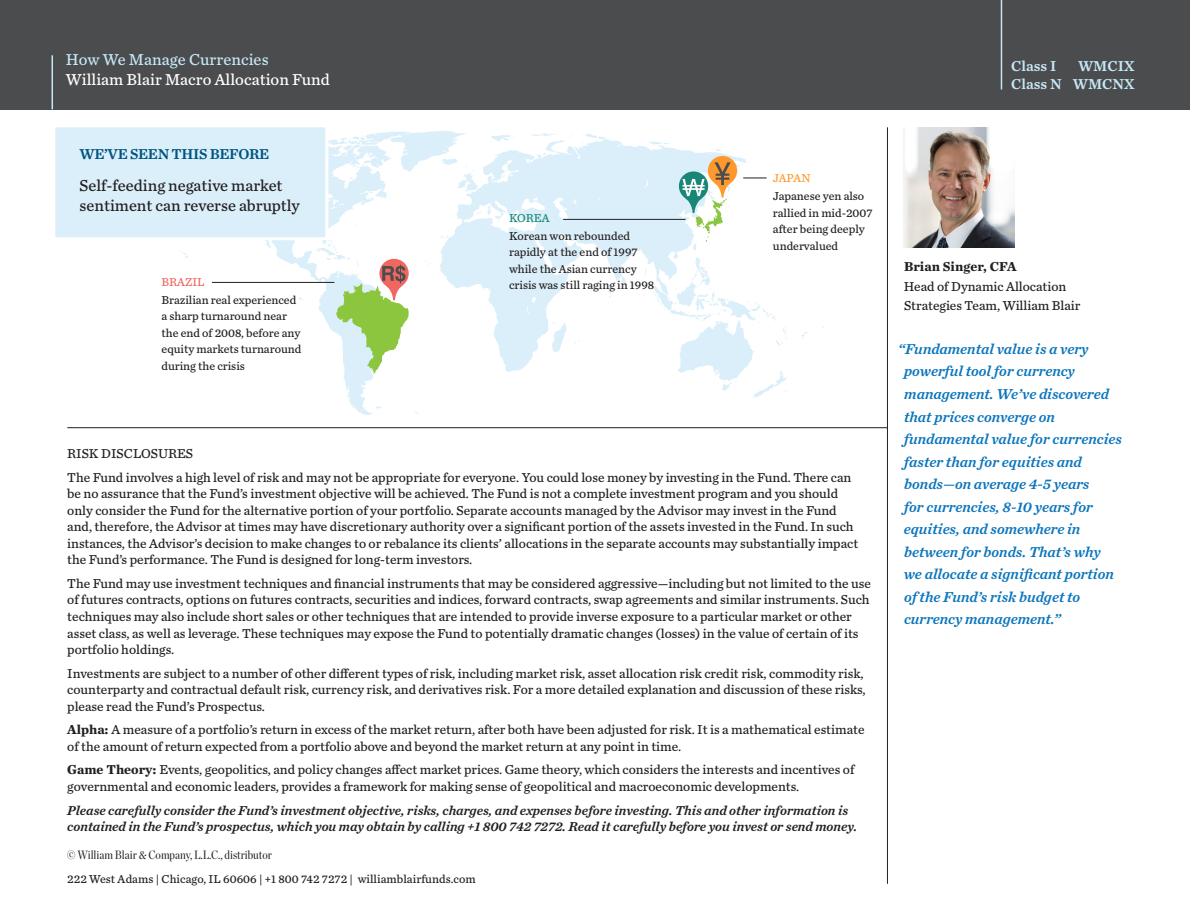
<style>
.page{position:relative;width:1190px;height:920px;background:#fff}
.page>*{position:absolute;margin:0;border:0;box-sizing:border-box;transform-origin:0 0}
.t1{font:16.5px/19.8px "Chronicle Text G4";color:#231f20}
.FundHeadingPage1{font:16.5px "Chronicle Text G4";letter-spacing:.005em;color:#fff}
.FundHeadingPage1-2{font:16.5px "Chronicle Text G4";letter-spacing:.005em;color:#c6e7f8}
.SubHeading{font:italic 15px/22.5px "Chronicle Text G4 Semi";color:#0c76bd}
.UpdateAsOfDate{font:15px "Chronicle Text G4 Semi";color:#c6e7f8}
.SubHeading-2{font:15px "Chronicle Text G4 Semi";letter-spacing:-.02em;color:#005480}
.MAIN_BODY{font:13.5px/16.5px "Chronicle Text G4";color:#231f20}
.MAIN_BODY-2{font:italic 13.5px/16.5px "Chronicle Text G4 Semi";color:#231f20}
.SubHeading-3{font:13.5px "Chronicle Text G4";color:#231f20}
.SubHeading-4{font:700 13.5px "Chronicle Text G4";color:#231f20}
.MAIN_BODY-3{font:12px/16.5px "Chronicle Text G4";color:#231f20}
.SubHeading-5{font:12px/16.5px "Chronicle Text G4";color:#231f20}
.MAIN_BODY-4{font:12px "Chronicle Disp Cond";color:#231f20}
.MAIN_BODY-5{font:12px "Chronicle Text G4";color:#ef6760}
.SubHeading-6{font:12px "Chronicle Text G4";letter-spacing:-.015em;color:#ff992e}
.SubHeading-7{font:12px "Chronicle Text G4";color:#1a8675}
.s1{font-weight:700}
</style>
<div class="page">
<svg style="left:180px;top:131px;width:644px;height:284px"></svg>
<hr style="left:212px;top:282px;width:122px;height:1px;background:#231f20">
<hr style="left:563px;top:219px;width:122px;height:1px;background:#231f20">
<svg style="left:743px;top:178px;width:23px;height:1px"></svg>
<svg style="left:336px;top:259px;width:73px;height:115px"></svg>
<div style="left:55px;top:127px;width:275px;height:115px;background:#daeffa"></div>
<div style="left:0;top:0;width:1189px;height:109px;background:#4b4c4d"></div>
<hr style="left:52px;top:55px;width:1px;height:54px;background:#c6e7f8">
<hr style="left:67px;top:427px;width:820px;height:1px;background:#231f20">
<hr style="left:1000px;top:0;width:2px;height:89px;background:#c6e7f8">
<img style="left:903px;top:127px;width:111px;height:120px">
<hr style="left:887px;top:127px;width:1px;height:756px;background:#231f20">
<svg style="left:679px;top:156px;width:58px;height:86px"></svg>
<p class="FundHeadingPage1-2" style="left:66px;top:47px;width:204px">How We Manage Currencies</p>
<p class="FundHeadingPage1" style="left:66px;top:67px;width:265px">William Blair Macro Allocation Fund</p>
<p class="SubHeading-2" style="left:80px;top:142px;width:191px">WE’VE SEEN THIS BEFORE</p>
<p class="t1" style="left:80px;top:175px;width:222px">Self-feeding negative market sentiment can reverse abruptly</p>
<p class="SubHeading-7" style="left:509px;top:208px;width:42px">KOREA</p>
<p class="SubHeading-5" style="left:509px;top:227px;width:130px">Korean won rebounded rapidly at the end of 1997 while the Asian currency</p>
<p class="MAIN_BODY-5" style="left:161px;top:272px;width:44px">BRAZIL</p>
<p class="SubHeading-5" style="left:509px;top:276px;width:147px">crisis was still raging in 1998</p>
<p class="MAIN_BODY-3" style="left:161px;top:291px;width:141px">Brazilian real experienced a sharp turnaround near the end of 2008, before any equity markets turnaround during the crisis</p>
<p class="SubHeading-6" style="left:773px;top:169px;width:39px">JAPAN</p>
<p class="SubHeading-5" style="left:773px;top:187px;width:101px">Japanese yen also rallied in mid-2007 after being deeply undervalued</p>
<p class="MAIN_BODY" style="left:67px;top:444px;width:127px">RISK DISCLOSURES</p>
<p class="MAIN_BODY" style="left:67px;top:468px;width:792px">The Fund involves a high level of risk and may not be appropriate for everyone. You could lose money by investing in the Fund. There can be no assurance that the Fund’s investment objective will be achieved. The Fund is not a complete investment program and you should only consider the Fund for the alternative portion of your portfolio. Separate accounts managed by the Advisor may invest in the Fund and, therefore, the Advisor at times may have discretionary authority over a significant portion of the assets invested in the Fund. In such instances, the Advisor’s decision to make changes to or rebalance its clients’ allocations in the separate accounts may substantially impact the Fund’s performance. The Fund is designed for long-term investors.</p>
<p class="MAIN_BODY" style="left:67px;top:574px;width:805px">The Fund may use investment techniques and financial instruments that may be considered aggressive—including but not limited to the use of futures contracts, options on futures contracts, securities and indices, forward contracts, swap agreements and similar instruments. Such techniques may also include short sales or other techniques that are intended to provide inverse exposure to a particular market or other asset class, as well as leverage. These techniques may expose the Fund to potentially dramatic changes (losses) in the value of certain of its portfolio holdings.</p>
<p class="MAIN_BODY" style="left:67px;top:664px;width:799px">Investments are subject to a number of other different types of risk, including market risk, asset allocation risk credit risk, commodity risk, counterparty and contractual default risk, currency risk, and derivatives risk. For a more detailed explanation and discussion of these risks, please read the Fund’s Prospectus.</p>
<p class="MAIN_BODY" style="left:67px;top:720px;width:798px"><span class="s1">Alpha:</span> A measure of a portfolio’s return in excess of the market return, after both have been adjusted for risk. It is a mathematical estimate of the amount of return expected from a portfolio above and beyond the market return at any point in time.</p>
<p class="MAIN_BODY" style="left:67px;top:761px;width:788px"><span class="s1">Game Theory:</span> Events, geopolitics, and policy changes affect market prices. Game theory, which considers the interests and incentives of governmental and economic leaders, provides a framework for making sense of geopolitical and macroeconomic developments.</p>
<p class="MAIN_BODY-2" style="left:67px;top:801px;width:791px">Please carefully consider the Fund’s investment objective, risks, charges, and expenses before investing. This and other information is contained in the Fund’s prospectus, which you may obtain by calling +1 800 742 7272. Read it carefully before you invest or send money.</p>
<p class="MAIN_BODY-4" style="left:67px;top:845px;width:206px">© William Blair &amp; Company, L.L.C., distributor</p>
<p class="MAIN_BODY-3" style="left:67px;top:869px;width:410px">222 West Adams | Chicago, IL 60606 | +1 800 742 7272 | williamblairfunds.com</p>
<p class="UpdateAsOfDate" style="left:1011px;top:55px;width:47px">Class I</p>
<p class="UpdateAsOfDate" style="left:1011px;top:73px;width:52px">Class N</p>
<p class="UpdateAsOfDate" style="left:1078px;top:55px;width:58px">WMCIX</p>
<p class="UpdateAsOfDate" style="left:1072px;top:73px;width:63px">WMCNX</p>
<p class="SubHeading-4" style="left:904px;top:256px;width:114px">Brian Singer, CFA</p>
<p class="SubHeading-3" style="left:903px;top:276px;width:164px">Head of Dynamic Allocation</p>
<p class="SubHeading-3" style="left:904px;top:296px;width:178px">Strategies Team, William Blair</p>
<p class="SubHeading" style="left:903px;top:337px;width:220px;text-indent:-6px">“Fundamental value is a very powerful tool for currency management. We’ve discovered that prices converge on fundamental value for currencies faster than for equities and bonds—on average 4-5 years<br>for currencies, 8-10 years for equities, and somewhere in between for bonds. That’s why we allocate a significant portion of the Fund’s risk budget to currency management.”</p>
</div>
